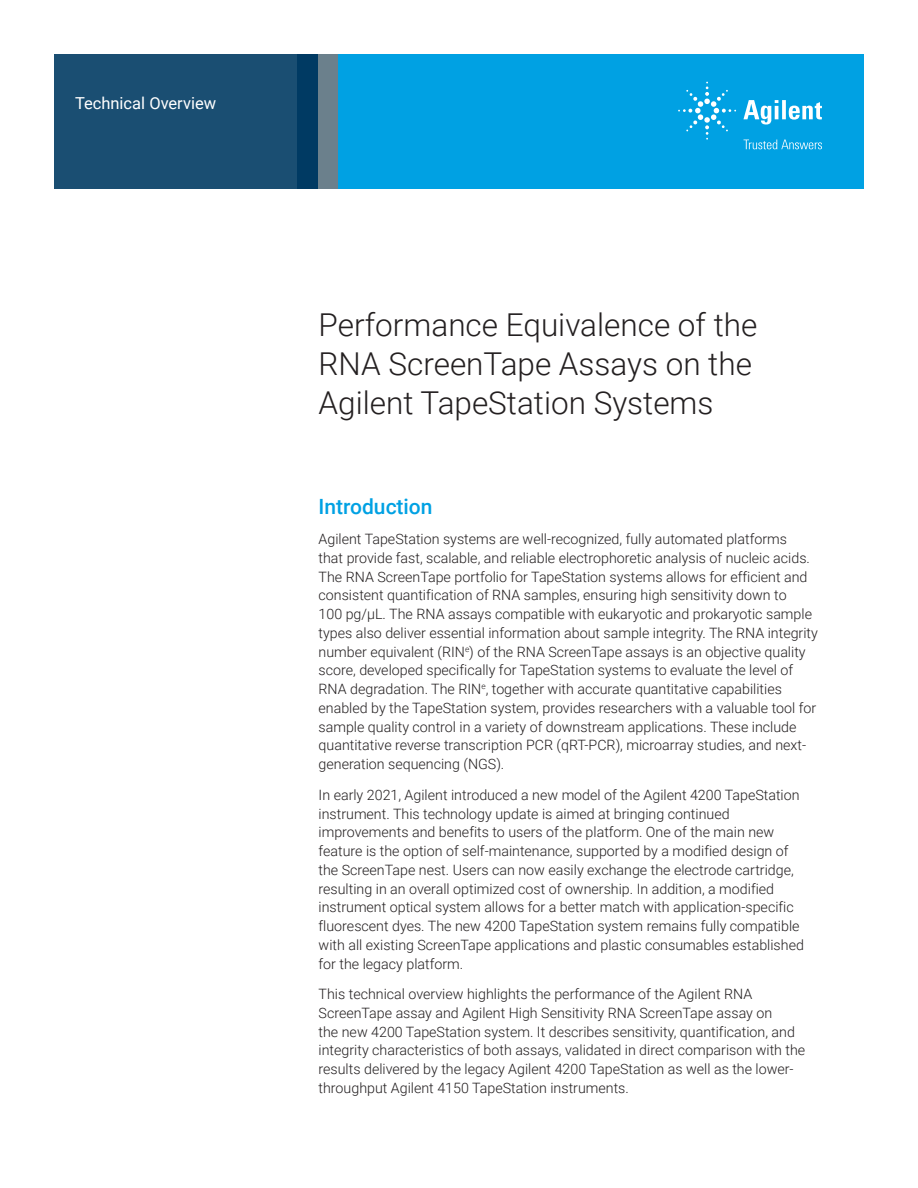
<style>
.page{position:relative;width:918px;height:1188px;background:#fff}
.page>*{position:absolute;margin:0;border:0;box-sizing:border-box;transform-origin:0 0}
.DATA_headline{font:300 31.5px/39px "Roboto";color:#231f20}
.DATA_subhead_large_b{font:500 21px "Roboto";color:#00a1e3}
.DATA_header{font:16.5px "Roboto";color:#fff}
.DATA_opener_text{font:300 14.25px/18.8px "Roboto";color:#231f20}
</style>
<div class="page">
<div style="left:297px;top:54px;width:567px;height:135px;background:#00a1e3"></div>
<div style="left:54px;top:54px;width:243px;height:135px;background:#1a4e72"></div>
<div style="left:317px;top:54px;width:21px;height:135px;background:#6b808c"></div>
<div style="left:297px;top:54px;width:20px;height:135px;background:#003a63"></div>
<svg style="left:743px;top:100px;width:79px;height:25px"></svg>
<svg style="left:678px;top:82px;width:58px;height:58px"></svg>
<svg style="left:744px;top:140px;width:78px;height:9px"></svg>
<p class="DATA_header" style="left:75px;top:91px;width:143px">Technical Overview</p>
<p class="DATA_headline" style="left:319px;top:304px;width:440px">Performance Equivalence of the<br>RNA ScreenTape Assays on the<br>Agilent TapeStation Systems</p>
<p class="DATA_subhead_large_b" style="left:319px;top:491px;width:116px">Introduction</p>
<p class="DATA_opener_text" style="left:319px;top:529px;width:501px">Agilent TapeStation systems are well-recognized, fully automated platforms<br>that provide fast, scalable, and reliable electrophoretic analysis of nucleic acids.<br>The RNA ScreenTape portfolio for TapeStation systems allows for efficient and consistent quantification of RNA samples, ensuring high sensitivity down to<br>100 pg/µL. The RNA assays compatible with eukaryotic and prokaryotic sample types also deliver essential information about sample integrity. The RNA integrity number equivalent (RIN<sup>e</sup>) of the RNA ScreenTape assays is an objective quality score, developed specifically for TapeStation systems to evaluate the level of RNA degradation. The RIN<sup>e</sup>, together with accurate quantitative capabilities enabled by the TapeStation system, provides researchers with a valuable tool for sample quality control in a variety of downstream applications. These include quantitative reverse transcription PCR (qRT-PCR), microarray studies, and next&shy;generation sequencing (NGS).</p>
<p class="DATA_opener_text" style="left:319px;top:785px;width:487px">In early 2021, Agilent introduced a new model of the Agilent 4200 TapeStation instrument. This technology update is aimed at bringing continued improvements and benefits to users of the platform. One of the main new feature is the option of self-maintenance, supported by a modified design of the ScreenTape nest. Users can now easily exchange the electrode cartridge, resulting in an overall optimized cost of ownership. In addition, a modified instrument optical system allows for a better match with application-specific fluorescent dyes. The new 4200 TapeStation system remains fully compatible with all existing ScreenTape applications and plastic consumables established for the legacy platform.</p>
<p class="DATA_opener_text" style="left:319px;top:984px;width:488px">This technical overview highlights the performance of the Agilent RNA ScreenTape assay and Agilent High Sensitivity RNA ScreenTape assay on<br>the new 4200 TapeStation system. It describes sensitivity, quantification, and integrity characteristics of both assays, validated in direct comparison with the results delivered by the legacy Agilent 4200 TapeStation as well as the lower&shy;throughput Agilent 4150 TapeStation instruments.</p>
</div>
